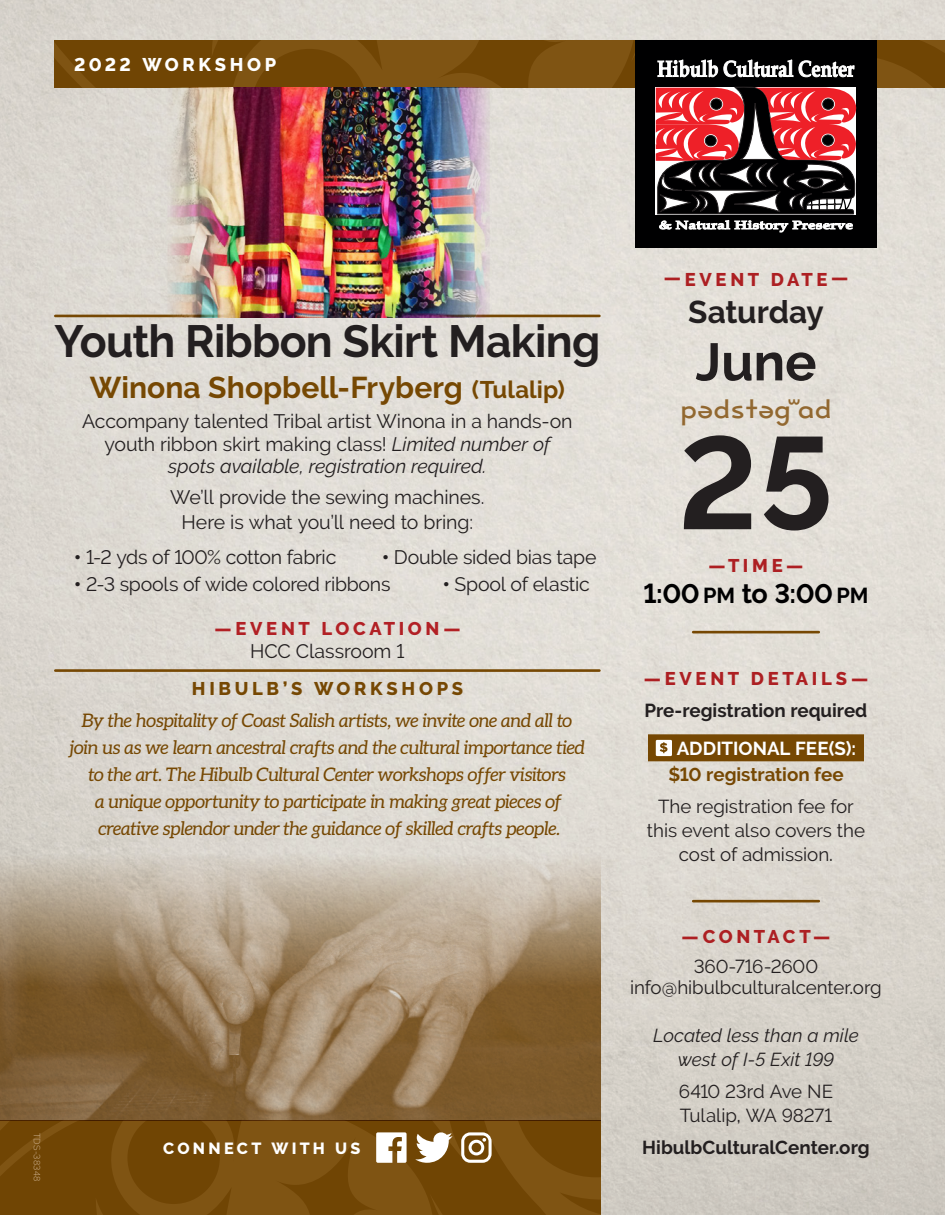
<style>
.page{position:relative;width:945px;height:1215px;background:#fff}
.page>*{position:absolute;margin:0;border:0;box-sizing:border-box;transform-origin:0 0}
.t1{font:700 130.5px "Raleway";color:#231f20}
.t2{font:700 52.5px "Raleway";color:#231f20}
.t3{font:700 45px "Raleway";letter-spacing:-.015em;color:#231f20}
.t4{font:31.5px "Lushootseed Sulad";color:#926830}
.t5{font:700 31.5px "Raleway";letter-spacing:-.005em;color:#231f20}
.t6{font:700 30px "Raleway";color:#764803}
.t7{font:700 27px "Raleway";color:#000001}
.t8{font:19.5px/22.5px "Raleway";letter-spacing:-.005em;color:#231f20;text-align:center}
.t9{font:italic 18.75px/27px "Aleo";letter-spacing:-.02em;color:#764803;text-align:center}
.t10{font:18.75px/24px "Raleway";letter-spacing:-.005em;color:#231f20;text-align:center}
.t11{font:700 18.75px "Raleway";color:#231f20}
.t12{font:italic 18.75px/24px "Raleway";color:#231f20;text-align:center}
.t13{font:700 18.75px "Raleway";letter-spacing:-.005em;color:#764803}
.t14{font:700 18.75px "Raleway";letter-spacing:-.005em;color:#fff}
.t15{font:800 18.3px "Raleway";letter-spacing:.195em;color:#ad1f22}
.t16{font:800 18.3px "Raleway";letter-spacing:.2em;color:#764803}
.t17{font:800 18.3px "Raleway";letter-spacing:.195em;color:#b22025}
.t18{font:800 18.3px "Raleway";letter-spacing:.2em;color:#fff}
.t19{font:800 16.2px "Raleway";letter-spacing:.2em;color:#fff}
.t20{font:300 9px "Raleway";letter-spacing:.015em;color:#d0b493}
.s1{font-size:24px}
.s2{font-style:italic}
.s3{font-weight:800}
.s4{font-size:21.6px}
.s5{font-weight:500}
</style>
<div class="page">
<div style="left:0;top:0;width:945px;height:1215px;background:linear-gradient(to bottom,#e1ddd6,#d6d2c9)"></div>
<div style="left:635px;top:40px;width:242px;height:208px;background:#000001"></div>
<svg style="left:54px;top:40px;width:891px;height:174px"></svg>
<svg style="left:659px;top:220px;width:194px;height:12px"></svg>
<svg style="left:0;top:1120px;width:601px;height:95px;background:#754a0a"></svg>
<svg style="left:303px;top:1120px;width:189px;height:44px"></svg>
<hr style="left:55px;top:315px;width:544px;height:2px;background:#764803">
<hr style="left:55px;top:669px;width:544px;height:3px;background:#764803">
<img style="left:0;top:850px;width:601px;height:270px">
<img style="left:165px;top:88px;width:324px;height:229px">
<hr style="left:693px;top:900px;width:126px;height:2px;background:#764803">
<hr style="left:693px;top:631px;width:126px;height:2px;background:#764803">
<div style="left:648px;top:734px;width:216px;height:27px;background:#764803"></div>
<svg style="left:656px;top:740px;width:16px;height:16px"></svg>
<p class="t18" style="left:74px;top:54px;width:204px">2022 WORKSHOP</p>
<h3 class="t3" style="left:54px;top:315px;width:547px">Youth Ribbon Skirt Making</h3>
<h3 class="t6" style="left:90px;top:370px;width:477px">Winona Shopbell-Fryberg <span class="s1">(Tulalip)</span></h3>
<p class="t8" style="left:82px;top:410px;width:492px">Accompany talented Tribal artist Winona in a hands-on youth ribbon skirt making class! <span class="s2">Limited number of spots available, registration required.</span></p>
<p class="t8" style="left:170px;top:485px;width:316px;line-height:24.6px">We’ll provide the sewing machines.<br>Here is what you’ll need to bring:</p>
<p class="t8" style="left:74px;top:546px;width:264px"><span class="s3">•</span> 1-2 yds of 100% cotton fabric</p>
<p class="t8" style="left:382px;top:546px;width:216px"><span class="s3">•</span> Double sided bias tape</p>
<p class="t8" style="left:74px;top:573px;width:318px"><span class="s3">•</span> 2-3 spools of wide colored ribbons</p>
<p class="t8" style="left:443px;top:573px;width:149px"><span class="s3">•</span> Spool of elastic</p>
<p class="t17" style="left:214px;top:618px;width:248px">—EVENT LOCATION—</p>
<p class="t8" style="left:250px;top:640px;width:156px">HCC Classroom 1</p>
<p class="t16" style="left:192px;top:678px;width:273px">HIBULB’S WORKSHOPS</p>
<p class="t9" style="left:69px;top:707px;width:518px">By the hospitality of Coast Salish artists, we invite one and all to join us as we learn ancestral crafts and the cultural importance tied to the art. The Hibulb Cultural Center workshops offer visitors<br>a unique opportunity to participate in making great pieces of creative splendor under the guidance of skilled crafts people.</p>
<p class="t20" style="left:42px;top:1133px;width:50px;rotate:90deg">TDS-38348</p>
<p class="t19" style="left:163px;top:1139px;width:199px">CONNECT WITH US</p>
<p class="t15" style="left:664px;top:269px;width:186px">—EVENT DATE—</p>
<h3 class="t5" style="left:688px;top:294px;width:137px">Saturday</h3>
<h2 class="t2" style="left:695px;top:332px;width:123px">June</h2>
<h3 class="t4" style="left:680px;top:395px;width:154px">pədstəgʷad</h3>
<h1 class="t1" style="left:679px;top:409px;width:156px">25</h1>
<p class="t15" style="left:709px;top:555px;width:96px">—TIME—</p>
<h3 class="t7" style="left:643px;top:578px;width:227px">1:00 <span class="s4">PM</span> to 3:00 <span class="s4">PM</span></h3>
<p class="t15" style="left:644px;top:668px;width:226px">—EVENT DETAILS—</p>
<p class="t11" style="left:645px;top:700px;width:224px">Pre-registration required</p>
<p class="t14" style="left:677px;top:737px;width:181px">ADDITIONAL FEE(S):</p>
<p class="t13" style="left:668px;top:764px;width:177px">$10 registration fee</p>
<p class="t10" style="left:647px;top:795px;width:220px">The registration fee for this event also covers the cost of admission<span class="s5">.</span></p>
<p class="t15" style="left:682px;top:927px;width:150px">—CONTACT—</p>
<p class="t10" style="left:630px;top:956px;width:253px;line-height:21px">360-716-2600 info@hibulbculturalcenter<span class="s5">.</span>org</p>
<p class="t12" style="left:653px;top:1023px;width:207px">Located less than a mile west of I-5 Exit 199</p>
<p class="t10" style="left:679px;top:1079px;width:156px;text-align:left">6410 23rd Ave NE<br>Tulalip<span class="s5">,</span> WA 98271</p>
<p class="t11" style="left:642px;top:1137px;width:229px">HibulbCulturalCenter.org</p>
</div>
